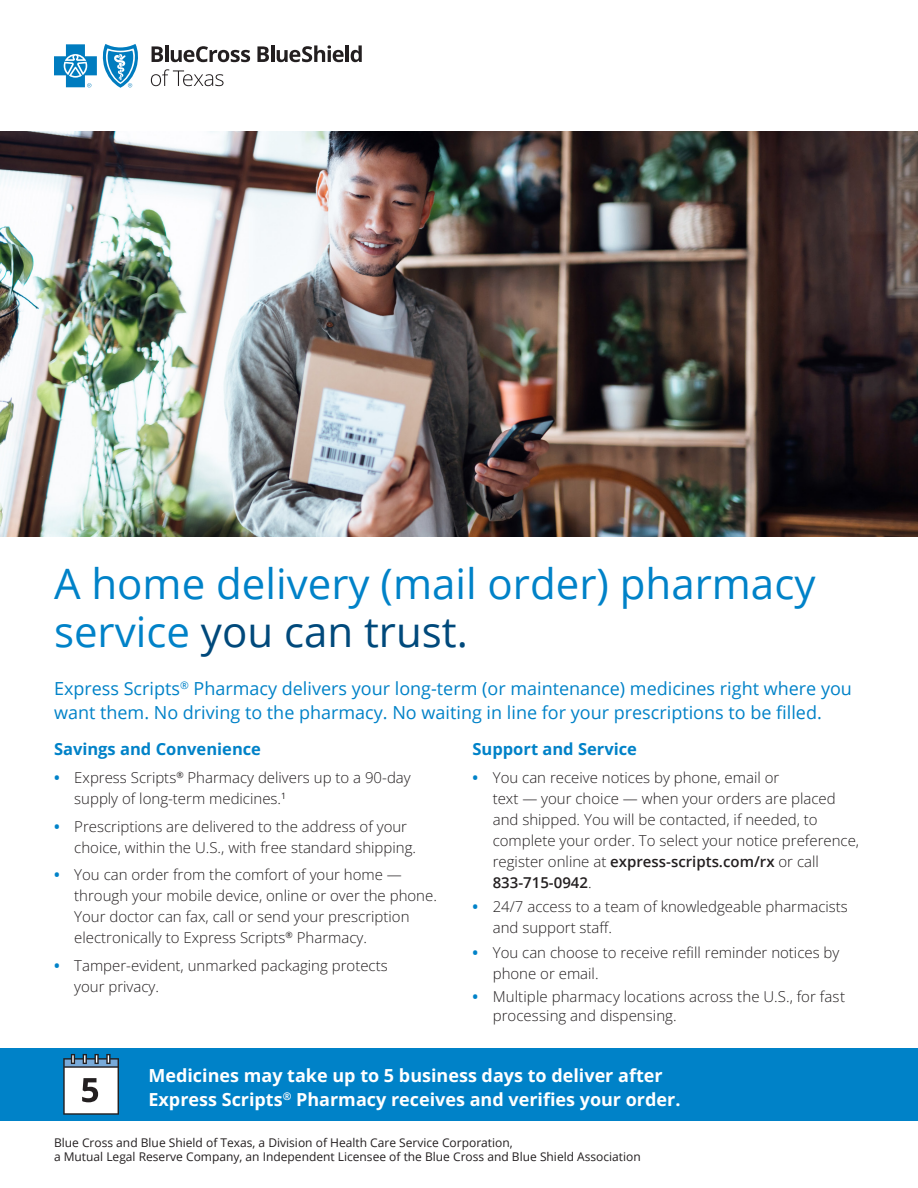
<style>
.page{position:relative;width:918px;height:1188px;background:#fff}
.page>*{position:absolute;margin:0;border:0;box-sizing:border-box;transform-origin:0 0}
.t1{font:42px/48px "Open Sans";color:#0082c8}
.intro{font:18px/24px "Open Sans";color:#0082c8}
.callout_heading_white{font:700 18px/24px "Open Sans";color:#fff}
.heading{font:700 16.5px "Open Sans";color:#0082c8}
.t2{font:300 15px/21px "Open Sans";color:#231f20}
.taglines{font:12px/14.4px "Open Sans";color:#231f20}
.s1{color:#00497b}
.s2{font-weight:700;color:#0082c8}
.s3{font-weight:600}
</style>
<div class="page">
<div style="left:0;top:1048px;width:918px;height:72px;background:#0082c8"></div>
<img style="left:0;top:132px;width:918px;height:405px">
<hr style="left:71px;top:1054px;width:4px;height:10px;background:#231f20">
<svg style="left:63px;top:1055px;width:56px;height:60px;background:#b9c3ca"></svg>
<svg style="left:54px;top:44px;width:84px;height:44px"></svg>
<svg style="left:152px;top:46px;width:11px;height:16px"></svg>
<hr style="left:165px;top:45px;width:3px;height:17px;background:#231f20">
<svg style="left:171px;top:46px;width:79px;height:16px"></svg>
<svg style="left:257px;top:46px;width:12px;height:16px"></svg>
<hr style="left:271px;top:45px;width:3px;height:17px;background:#231f20">
<svg style="left:277px;top:45px;width:67px;height:17px"></svg>
<hr style="left:346px;top:45px;width:3px;height:17px;background:#231f20">
<svg style="left:351px;top:45px;width:11px;height:17px"></svg>
<svg style="left:151px;top:69px;width:73px;height:17px"></svg>
<p class="t1" style="left:54px;top:559px;width:763px">A home delivery (mail order) pharmacy service <span class="s1">you can trust.</span></p>
<p class="intro" style="left:54px;top:676px;width:799px">Express Scripts<sup>®</sup> Pharmacy delivers your long-term (or maintenance) medicines right where you want them. No driving to the pharmacy. No waiting in line for your prescriptions to be filled.</p>
<p class="heading" style="left:54px;top:738px;width:209px">Savings and Convenience</p>
<p class="t2" style="left:74px;top:767px;width:338px;text-indent:-20px"><span class="s2">•</span> Express Scripts<sup>®</sup> Pharmacy delivers up to a 90-day supply of long-term medicines.<sup>1</sup></p>
<p class="t2" style="left:74px;top:815px;width:343px;text-indent:-20px"><span class="s2">•</span> Prescriptions are delivered to the address of your choice, within the U.S., with free standard shipping.</p>
<p class="t2" style="left:74px;top:864px;width:364px;text-indent:-20px"><span class="s2">•</span> You can order from the comfort of your home — through your mobile device, online or over the phone.<br>Your doctor can fax, call or send your prescription electronically to Express Scripts<sup>®</sup> Pharmacy.</p>
<p class="t2" style="left:74px;top:955px;width:315px;text-indent:-20px"><span class="s2">•</span> Tamper-evident, unmarked packaging protects your privacy.</p>
<p class="heading" style="left:472px;top:738px;width:166px">Support and Service</p>
<p class="t2" style="left:493px;top:767px;width:368px;text-indent:-20px"><span class="s2">•</span> You can receive notices by phone, email or<br>text — your choice — when your orders are placed and shipped. You will be contacted, if needed, to complete your order. To select your notice preference, register online at <span class="s3">express-scripts.com/rx</span> or call <span class="s3">833-715-0942</span>.</p>
<p class="t2" style="left:493px;top:896px;width:357px;text-indent:-20px"><span class="s2">•</span> 24/7 access to a team of knowledgeable pharmacists and support staff.</p>
<p class="t2" style="left:493px;top:941px;width:348px;text-indent:-20px"><span class="s2">•</span> You can choose to receive refill reminder notices by phone or email.</p>
<p class="t2" style="left:493px;top:986px;width:354px;line-height:19.5px;text-indent:-20px"><span class="s2">•</span> Multiple pharmacy locations across the U.S., for fast processing and dispensing.</p>
<p class="callout_heading_white" style="left:148px;top:1063px;width:533px">Medicines may take up to 5 business days to deliver after<br>Express Scripts<sup>®</sup> Pharmacy receives and verifies your order.</p>
<p class="taglines" style="left:54px;top:1135px;width:588px">Blue Cross and Blue Shield of Texas, a Division of Health Care Service Corporation,<br>a Mutual Legal Reserve Company, an Independent Licensee of the Blue Cross and Blue Shield Association</p>
</div>
